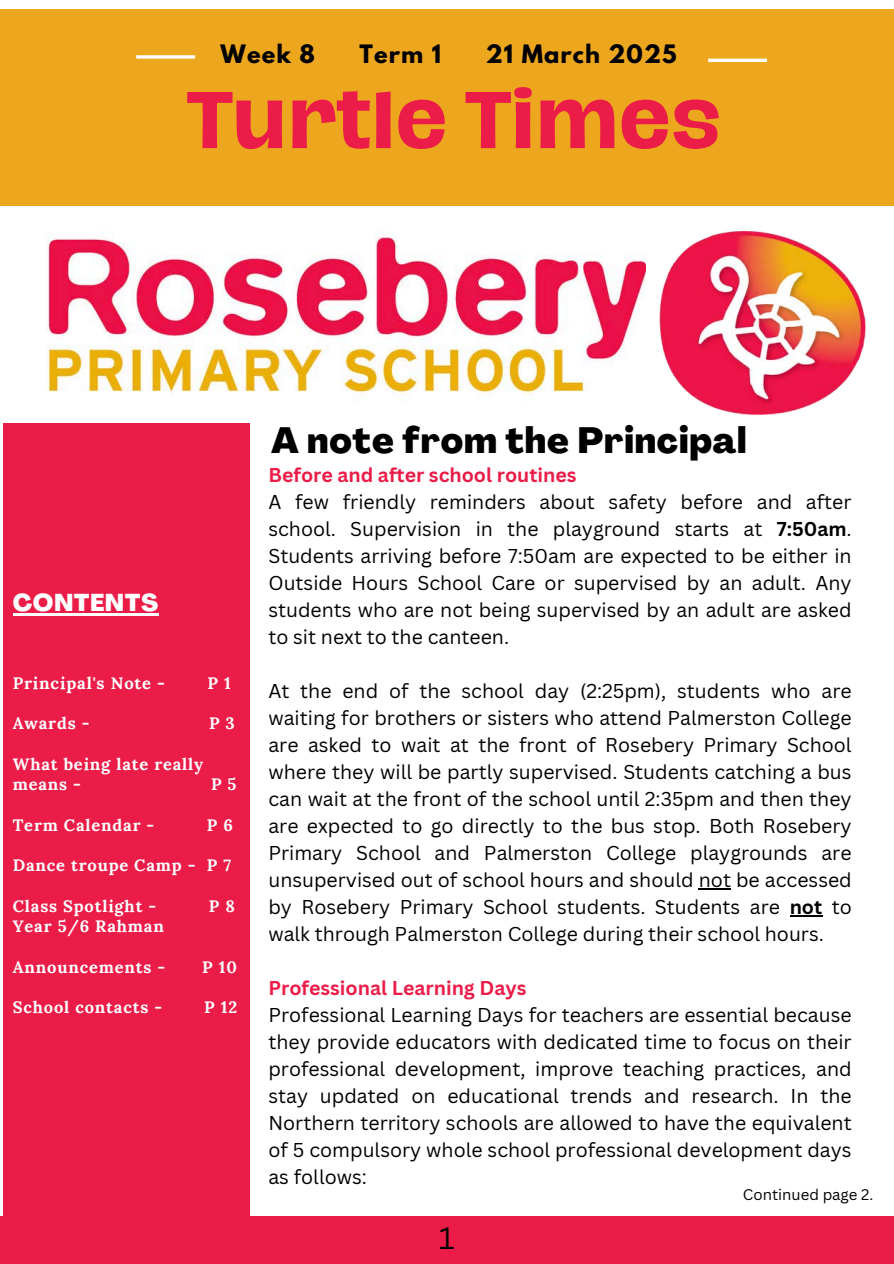
<style>
.page{position:relative;width:894px;height:1264px;background:#fff}
.page>*{position:absolute;margin:0;border:0;box-sizing:border-box;transform-origin:0 0}
.t1{font:700 73.5px "Hagrid Text";color:#eb1c48}
.t2{font:800 36px "Agrandir";letter-spacing:.02em;color:#000}
.t3{font:30px "Canva Sans";color:#000}
.t4{font:800 24px "Agrandir";letter-spacing:.02em;color:#fff}
.t5{font:700 22.5px "League Spartan";letter-spacing:.05em;color:#000}
.t6{font:19.5px/27px "Canva Sans";color:#000}
.t7{font:700 16.65px "Lora";letter-spacing:.05em;color:#fff}
.t8{font:700 16.5px/20.2px "Lora";letter-spacing:.05em;color:#fff}
.t9{font:15px "Canva Sans";color:#000}
.s1{font-weight:700;color:#eb1c48}
.s2{font-weight:700}
</style>
<div class="page">
<div style="left:0;top:9px;width:893px;height:196px;background:#eca71f"></div>
<div style="left:3px;top:423px;width:246px;height:796px;background:#eb1c48"></div>
<div style="left:0;top:1215px;width:893px;height:48px;background:#eb1c48"></div>
<hr style="left:708px;top:59px;width:58px;height:3px;background:#fff">
<svg style="left:136px;top:55px;width:59px;height:4px"></svg>
<img style="left:645px;top:205px;width:242px;height:210px">
<img style="left:45px;top:233px;width:600px;height:164px">
<hr style="left:13px;top:613px;width:145px;height:2px;background:#fff">
<hr style="left:698px;top:888px;width:32px;height:1px;background:#000">
<hr style="left:789px;top:915px;width:33px;height:1px;background:#000">
<h6 class="t5" style="left:220px;top:43px;width:96px">Week 8</h6>
<h6 class="t5" style="left:359px;top:43px;width:83px">Term 1</h6>
<h6 class="t5" style="left:485px;top:43px;width:192px">21 March 2025</h6>
<h6 class="t1" style="left:187px;top:84px;width:535px">Turtle Times</h6>
<h6 class="t4" style="left:13px;top:593px;width:147px">CONTENTS</h6>
<p class="t7" style="left:13px;top:672px;width:154px">Principal's Note -</p>
<p class="t7" style="left:207px;top:672px;width:25px">P 1</p>
<h4 class="t8" style="left:13px;top:713px;width:78px">Awards -</h4>
<h4 class="t8" style="left:209px;top:713px;width:27px">P 3</h4>
<p class="t8" style="left:13px;top:753px;width:192px">What being late really means -</p>
<p class="t8" style="left:211px;top:774px;width:27px">P 5</p>
<h1 class="t8" style="left:13px;top:814px;width:143px">Term Calendar -</h1>
<h1 class="t8" style="left:207px;top:814px;width:28px">P 6</h1>
<p class="t8" style="left:13px;top:855px;width:220px">Dance troupe Camp - P 7</p>
<p class="t8" style="left:13px;top:895px;width:145px">Class Spotlight -</p>
<p class="t8" style="left:209px;top:895px;width:27px">P 8</p>
<p class="t8" style="left:13px;top:915px;width:153px">Year 5/6 Rahman</p>
<h3 class="t8" style="left:13px;top:956px;width:154px">Announcements -</h3>
<h3 class="t8" style="left:202px;top:956px;width:36px">P 10</h3>
<h6 class="t8" style="left:13px;top:996px;width:151px">School contacts -</h6>
<h6 class="t8" style="left:204px;top:996px;width:34px">P 12</h6>
<h6 class="t2" style="left:271px;top:426px;width:477px">A note from the Principal</h6>
<h6 class="t6" style="left:268px;top:461px;width:584px"><span class="s1">Before and after school routines<br></span>A few friendly reminders about safety before and after school. Supervision in the playground starts at <span class="s2">7:50am</span>.<br>Students arriving before 7:50am are expected to be either in Outside Hours School Care or supervised by an adult. Any students who are not being supervised by an adult are asked to sit next to the canteen.</h6>
<h2 class="t6" style="left:268px;top:677px;width:584px;text-align:justify">At the end of the school day (2:25pm), students who are waiting for brothers or sisters who attend Palmerston College are asked to wait at the front of Rosebery Primary School where they will be partly supervised. Students catching a bus can wait at the front of the school until 2:35pm and then they are expected to go directly to the bus stop. Both Rosebery Primary School and Palmerston College playgrounds are unsupervised out of school hours and should not be accessed by Rosebery Primary School students. Students are <span class="s2">not</span> to walk through Palmerston College during their school hours.</h2>
<h5 class="t6" style="left:268px;top:974px;width:584px"><span class="s1">Professional Learning Days<br></span>Professional Learning Days for teachers are essential because they provide educators with dedicated time to focus on their professional development, improve teaching practices, and stay updated on educational trends and research. In the Northern territory schools are allowed to have the equivalent of 5 compulsory whole school professional development days as follows:</h5>
<h6 class="t3" style="left:438px;top:1216px;width:17px">1</h6>
<h6 class="t9" style="left:742px;top:1183px;width:132px">Continued page 2.</h6>
</div>
